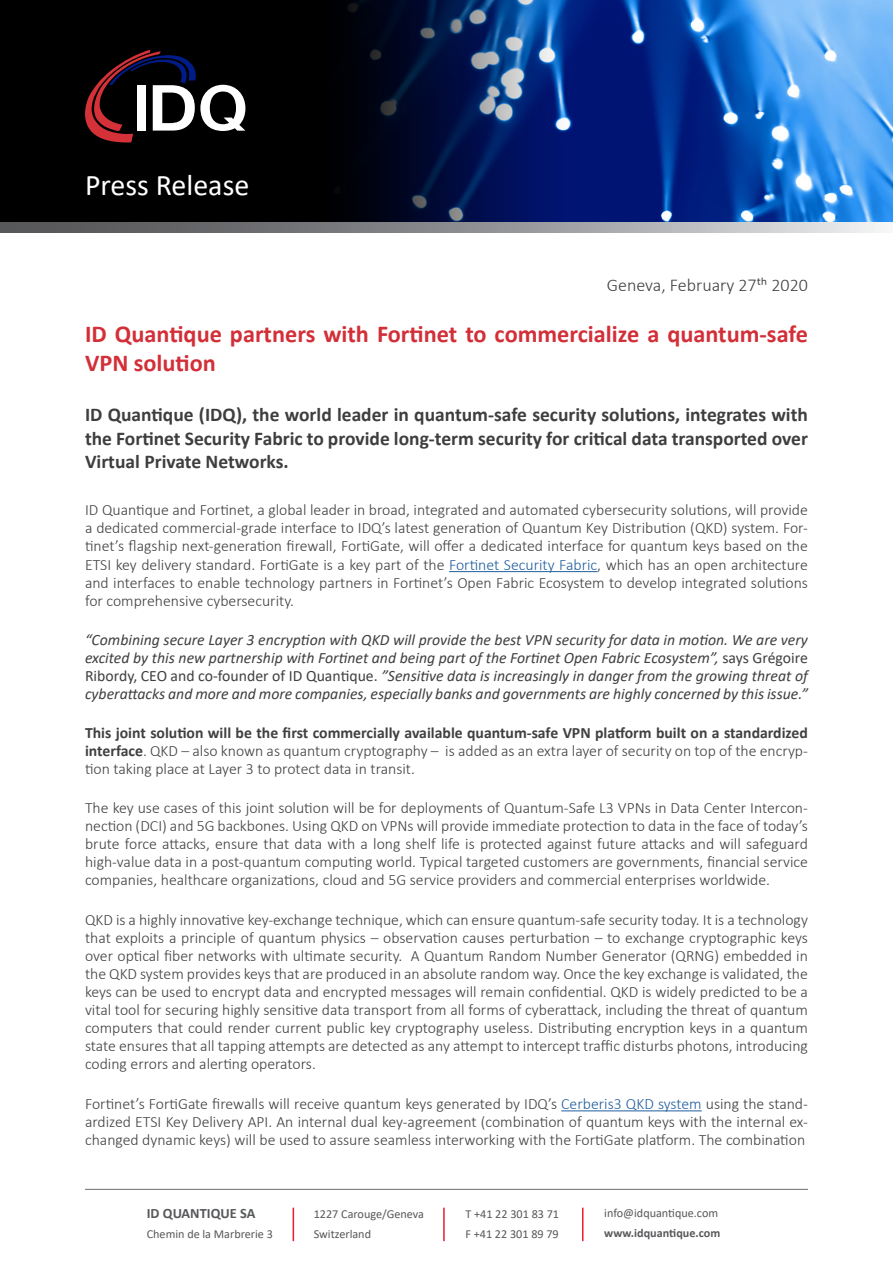
<style>
.page{position:relative;width:893px;height:1263px;background:#fff}
.page>*{position:absolute;margin:0;border:0;box-sizing:border-box;transform-origin:0 0}
.t1{font:30px "Calibri";color:#fff}
.t2{font:700 24.3px/29.1px "Calibri";color:#d32f38}
.t3{font:700 19.5px/23.4px "Calibri";color:#3e3e3f;text-align:justify}
.t4{font:300 18px "Calibri";color:#413f41}
.t5{font:300 15.75px/18px "Calibri";color:#413f41;text-align:justify}
.t6{font:italic 15.75px/18px "Calibri";color:#413f41;text-align:justify}
.t7{font:700 14.25px "Calibri";color:#57585a}
.t8{font:12.15px/20.1px "Calibri";color:#57585a}
.s1{color:#215e9e}
.s2{font-style:normal}
.s3{font-weight:700}
</style>
<div class="page">
<img style="left:0;top:0;width:893px;height:223px">
<svg style="left:0;top:223px;width:885px;height:10px;background:#919295"></svg>
<hr style="left:85px;top:1189px;width:723px;height:1px;background:#6c6d70">
<hr style="left:293px;top:1207px;width:1px;height:34px;background:#ee1b2d">
<hr style="left:443px;top:1207px;width:2px;height:34px;background:#ee1b2d">
<hr style="left:582px;top:1207px;width:1px;height:34px;background:#ee1b2d">
<hr style="left:449px;top:571px;width:148px;height:1px;background:#215e9e">
<hr style="left:561px;top:1110px;width:141px;height:1px;background:#215e9e">
<svg style="left:85px;top:50px;width:160px;height:92px"></svg>
<p class="t1" style="left:85px;top:164px;width:166px">Press Release</p>
<p class="t4" style="left:607px;top:274px;width:202px">Geneva, February 27th 2020</p>
<p class="t2" style="left:85px;top:319px;width:724px">ID Quantique partners with Fortinet to commercialize a quantum-safe<br>VPN solution</p>
<p class="t3" style="left:85px;top:403px;width:724px">ID Quantique (IDQ), the world leader in quantum-safe security solutions, integrates with the Fortinet Security Fabric to provide long-term security for critical data transported over Virtual Private Networks.</p>
<p class="t5" style="left:85px;top:500px;width:724px">ID Quantique and Fortinet, a global leader in broad, integrated and automated cybersecurity solutions, will provide a dedicated commercial-grade interface to IDQ’s latest generation of Quantum Key Distribution (QKD) system. For&shy;tinet’s flagship next-generation firewall, FortiGate, will offer a dedicated interface for quantum keys based on the ETSI key delivery standard. FortiGate is a key part of the <span class="s1">Fortinet Security Fabric</span>, which has an open architecture and interfaces to enable technology partners in Fortinet’s Open Fabric Ecosystem to develop integrated solutions for comprehensive cybersecurity.</p>
<p class="t6" style="left:85px;top:630px;width:724px">“Combining secure Layer 3 encryption with QKD will provide the best VPN security for data in motion. We are very excited by this new partnership with Fortinet and being part of the Fortinet Open Fabric Ecosystem”, <span class="s2">says Grégoire Ribordy, CEO and co-founder of ID Quantique.</span> ”Sensitive data is increasingly in danger from the growing threat of cyberattacks and more and more companies, especially banks and governments are highly concerned by this issue.”</p>
<p class="t5" style="left:85px;top:724px;width:724px"><span class="s3">This joint solution will be the first commercially available quantum-safe VPN platform built on a standardized interface</span>. QKD – also known as quantum cryptography – is added as an extra layer of security on top of the encryp&shy;tion taking place at Layer 3 to protect data in transit.</p>
<p class="t5" style="left:85px;top:799px;width:724px">The key use cases of this joint solution will be for deployments of Quantum-Safe L3 VPNs in Data Center Intercon&shy;nection (DCI) and 5G backbones. Using QKD on VPNs will provide immediate protection to data in the face of today’s brute force attacks, ensure that data with a long shelf life is protected against future attacks and will safeguard high-value data in a post-quantum computing world. Typical targeted customers are governments, financial service companies, healthcare organizations, cloud and 5G service providers and commercial enterprises worldwide.</p>
<p class="t5" style="left:85px;top:910px;width:724px">QKD is a highly innovative key-exchange technique, which can ensure quantum-safe security today. It is a technology that exploits a principle of quantum physics – observation causes perturbation – to exchange cryptographic keys over optical fiber networks with ultimate security. A Quantum Random Number Generator (QRNG) embedded in the QKD system provides keys that are produced in an absolute random way. Once the key exchange is validated, the keys can be used to encrypt data and encrypted messages will remain confidential. QKD is widely predicted to be a vital tool for securing highly sensitive data transport from all forms of cyberattack, including the threat of quantum computers that could render current public key cryptography useless. Distributing encryption keys in a quantum state ensures that all tapping attempts are detected as any attempt to intercept traffic disturbs photons, introducing coding errors and alerting operators.</p>
<p class="t5" style="left:85px;top:1094px;width:724px">Fortinet’s FortiGate firewalls will receive quantum keys generated by IDQ’s <span class="s1">Cerberis3 QKD system</span> using the stand&shy;ardized ETSI Key Delivery API. An internal dual key-agreement (combination of quantum keys with the internal ex&shy;changed dynamic keys) will be used to assure seamless interworking with the FortiGate platform. The combination</p>
<p class="t7" style="left:147px;top:1203px;width:110px">ID QUANTIQUE SA</p>
<p class="t8" style="left:147px;top:1224px;width:128px">Chemin de la Marbrerie 3</p>
<p class="t8" style="left:314px;top:1204px;width:112px">1227 Carouge/Geneva</p>
<p class="t8" style="left:314px;top:1224px;width:59px">Switzerland</p>
<p class="t8" style="left:465px;top:1204px;width:95px">T +41 22 301 83 71</p>
<p class="t8" style="left:465px;top:1224px;width:95px">F +41 22 301 89 79</p>
<p class="t8" style="left:604px;top:1202px;width:118px">info@idquantique.com <span class="s3">www.idquantique.com</span></p>
</div>
